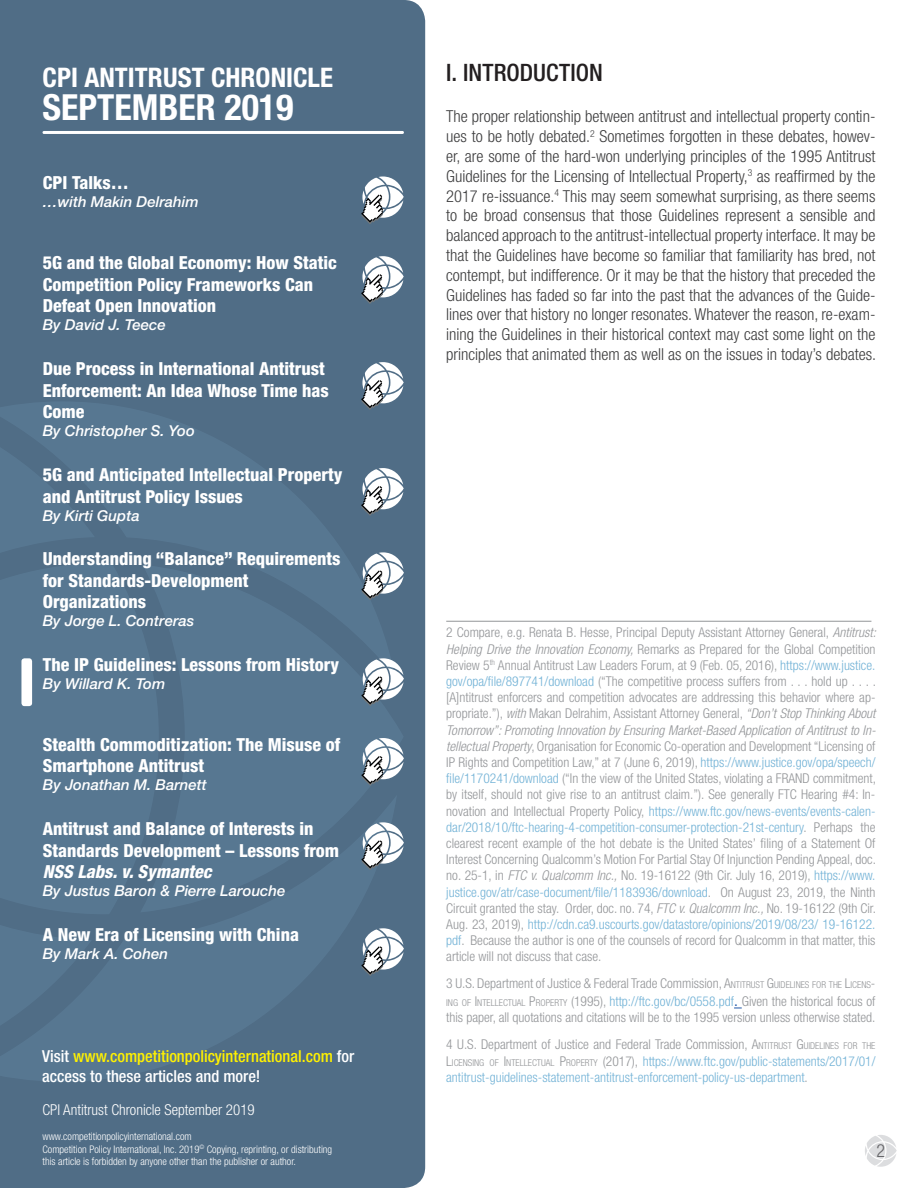
<style>
.page{position:relative;width:918px;height:1188px;background:#fff}
.page>*{position:absolute;margin:0;border:0;box-sizing:border-box;transform-origin:0 0}
.t1{font:700 condensed 36px "Helvetica Neue LT Std";color:#fff}
.t2{font:700 condensed 27px "Helvetica Neue LT Std";color:#fff}
.t3{font:500 condensed 24px "Helvetica Neue LT Std";letter-spacing:.005em;color:#231f20}
.t4{font:800 condensed 18px/21.6px "Helvetica Neue LT Std";color:#fff}
.t5{font:italic 800 condensed 18px "Helvetica Neue LT Std";color:#fff}
.t6{font:300 condensed 18px "Helvetica Neue LT Std";color:#636366}
.t7{font:300 condensed 16.5px/19.8px "Helvetica Neue LT Std";color:#3e3e3f;text-align:justify}
.t8{font:500 condensed 16.5px/19.8px "Helvetica Neue LT Std";color:#fff101}
.t9{font:italic 500 15px "Helvetica Neue LT Std";color:#fff}
.t10{font:300 condensed 15px "Helvetica Neue LT Std";color:#fff}
.t11{font:300 condensed 13.5px/16.2px "Helvetica Neue LT Std";color:#939598}
.t12{font:300 condensed 13.5px/16.2px "Helvetica Neue LT Std";color:#72b2d6}
.t13{font:300 condensed 10.5px/12.6px "Helvetica Neue LT Std";color:#fff}
.s1{color:#fff}
.s2{font-style:italic}
.s3{color:#72b2d6}
.s4{font-style:inherit}
.s5{font-size:9.45px}
.s6{font-family:"Calibri";font-weight:400;font-stretch:normal;font-size:15px;color:#1e56a6}
.s7{color:#939598}
.s8{font-size:9.45px;color:#939598}
</style>
<div class="page">
<div style="left:0;top:0;width:425px;height:1188px;background:#506d86"></div>
<svg style="left:865px;top:1135px;width:32px;height:32px"></svg>
<div style="left:0;top:677px;width:140px;height:118px;background:#577791"></div>
<svg style="left:0;top:795px;width:397px;height:287px;background:#54728c"></svg>
<svg style="left:0;top:401px;width:395px;height:276px;background:#53728c"></svg>
<svg style="left:140px;top:565px;width:264px;height:347px;background:#55748e"></svg>
<svg style="left:0;top:421px;width:95px;height:292px;background:#55748e"></svg>
<svg style="left:0;top:768px;width:92px;height:289px;background:#55748e"></svg>
<hr style="left:43px;top:131px;width:361px;height:3px;background:#fff;border-radius:2px">
<hr style="left:446px;top:621px;width:425px;height:1px;background:#939598">
<div style="left:21px;top:658px;width:11px;height:48px;background:#fff;border-radius:3px"></div>
<svg style="left:361px;top:176px;width:43px;height:48px"></svg>
<svg style="left:361px;top:256px;width:43px;height:48px"></svg>
<svg style="left:361px;top:362px;width:43px;height:48px"></svg>
<svg style="left:361px;top:468px;width:43px;height:48px"></svg>
<svg style="left:361px;top:552px;width:43px;height:48px"></svg>
<svg style="left:361px;top:658px;width:43px;height:48px"></svg>
<svg style="left:361px;top:738px;width:43px;height:48px"></svg>
<svg style="left:361px;top:822px;width:43px;height:48px"></svg>
<svg style="left:361px;top:928px;width:43px;height:48px"></svg>
<h2 class="t2" style="left:43px;top:61px;width:292px">CPI ANTITRUST CHRONICLE</h2>
<h1 class="t1" style="left:43px;top:86px;width:253px">SEPTEMBER 2019</h1>
<h3 class="t4" style="left:43px;top:172px;width:88px">CPI Talks…</h3>
<p class="t9" style="left:43px;top:193px;width:158px">…with Makin Delrahim</p>
<h3 class="t4" style="left:43px;top:252px;width:296px">5G and the Global Economy: How Static<br>Competition Policy Frameworks Can<br>Defeat Open Innovation</h3>
<p class="t9" style="left:43px;top:316px;width:125px">By David J. Teece</p>
<h3 class="t4" style="left:43px;top:357px;width:288px">Due Process in International Antitrust<br>Enforcement: An Idea Whose Time has<br>Come</h3>
<p class="t9" style="left:43px;top:422px;width:154px">By Christopher S. Yoo</p>
<h3 class="t4" style="left:43px;top:463px;width:301px">5G and Anticipated Intellectual Property and Antitrust Policy Issues</h3>
<p class="t9" style="left:43px;top:506px;width:98px">By Kirti Gupta</p>
<h3 class="t4" style="left:43px;top:548px;width:299px">Understanding “Balance” Requirements for Standards-Development<br>Organizations</h3>
<p class="t9" style="left:43px;top:612px;width:153px">By Jorge L. Contreras</p>
<h3 class="t4" style="left:43px;top:654px;width:298px">The IP Guidelines: Lessons from History</h3>
<p class="t9" style="left:43px;top:675px;width:124px">By Willard K. Tom</p>
<h3 class="t4" style="left:43px;top:733px;width:299px">Stealth Commoditization: The Misuse of<br>Smartphone Antitrust</h3>
<p class="t9" style="left:43px;top:776px;width:165px">By Jonathan M. Barnett</p>
<h3 class="t4" style="left:43px;top:818px;width:298px">Antitrust and Balance of Interests in<br>Standards Development – Lessons from</h3>
<h3 class="t5" style="left:43px;top:861px;width:170px">NSS Labs. v. Symantec</h3>
<p class="t9" style="left:43px;top:882px;width:244px">By Justus Baron &amp; Pierre Larouche</p>
<h3 class="t4" style="left:43px;top:924px;width:258px">A New Era of Licensing with China</h3>
<p class="t9" style="left:43px;top:945px;width:127px">By Mark A. Cohen</p>
<p class="t8" style="left:42px;top:1046px;width:313px"><span class="s1">Visit</span> www.competitionpolicyinternational.com <span class="s1">for access to these articles and more!</span></p>
<p class="t10" style="left:43px;top:1101px;width:214px">CPI Antitrust Chronicle September 2019</p>
<p class="t13" style="left:43px;top:1130px;width:291px">www.competitionpolicyinternational.com<br>Competition Policy International, Inc. 2019<sup>©</sup> Copying, reprinting, or distributing this article is forbidden by anyone other than the publisher or author.</p>
<h3 class="t3" style="left:446px;top:58px;width:158px">I. INTRODUCTION</h3>
<p class="t7" style="left:446px;top:106px;width:431px">The proper relationship between antitrust and intellectual property contin&shy;ues to be hotly debated.<sup>2</sup> Sometimes forgotten in these debates, howev&shy;er, are some of the hard-won underlying principles of the 1995 Antitrust Guidelines for the Licensing of Intellectual Property,<sup>3</sup> as reaffirmed by the 2017 re-issuance.<sup>4</sup> This may seem somewhat surprising, as there seems to be broad consensus that those Guidelines represent a sensible and balanced approach to the antitrust-intellectual property interface. It may be that the Guidelines have become so familiar that familiarity has bred, not contempt, but indifference. Or it may be that the history that preceded the Guidelines has faded so far into the past that the advances of the Guide&shy;lines over that history no longer resonates. Whatever the reason, re-exam&shy;ining the Guidelines in their historical context may cast some light on the principles that animated them as well as on the issues in today’s debates.</p>
<p class="t11" style="left:446px;top:624px;width:431px;text-align:justify">2 Compare, e.g. Renata B. Hesse, Principal Deputy Assistant Attorney General, <span class="s2">Antitrust:<br>Helping Drive the Innovation Economy,</span> Remarks as Prepared for the Global Competition Review 5<sup>th</sup> Annual Antitrust Law Leaders Forum, at 9 (Feb. 05, 2016), <span class="s3">https://www.justice. gov/opa/file/897741/download</span> (“The competitive process suffers from . . . hold up . . . . [A]ntitrust enforcers and competition advocates are addressing this behavior where ap&shy;propriate.”), <span class="s2">with</span> Makan Delrahim, Assistant Attorney General, <span class="s2">“Don’t Stop Thinking About Tomorrow”: Promoting Innovation by Ensuring Market-Based Application of Antitrust to In&shy;tellectual Property</span>, Organisation for Economic Co-operation and Development “Licensing of IP Rights and Competition Law,” at 7 (June 6, 2019), <span class="s3">https://www.justice.gov/opa/speech/ file/1170241/download</span> (“In the view of the United States, violating a FRAND commitment, by itself, should not give rise to an antitrust claim.”). See generally FTC Hearing #4: In&shy;novation and Intellectual Property Policy, <span class="s3">https://www.ftc.gov/news-events/events-calen&shy;dar/2018/10/ftc-hearing-4-competition-consumer-protection-21st-century</span>. Perhaps the clearest recent example of the hot debate is the United States’ filing of a Statement Of Interest Concerning Qualcomm’s Motion For Partial Stay Of Injunction Pending Appeal, doc. no. 25-1, in <span class="s2">FTC v. Qualcomm Inc.,</span> No. 19-16122 (9th Cir. July 16, 2019), <span class="s3">https://www. justice.gov/atr/case-document/file/1183936/download</span>. On August 23, 2019, the Ninth Circuit granted the stay. Order, doc. no. 74, <span class="s2">FTC v. Qualcomm Inc.,</span> No. 19-16122 (9th Cir.<br>Aug. 23, 2019), <span class="s3">http://cdn.ca9.uscourts.gov/datastore/opinions/2019/08/23/ 19-16122. pdf</span>. Because the author is one of the counsels of record for Qualcomm in that matter, this article will not discuss that case.</p>
<p class="t11" style="left:446px;top:974px;width:431px;line-height:18px">3 U.S. Department of Justice &amp; Federal Trade Commission, <span class="s4">A</span><span class="s5">NTITRUST</span> <span class="s4">G</span><span class="s5">UIDELINES FOR THE</span> <span class="s4">L</span><span class="s5">ICENS</span><span class="s4">-<br></span><span class="s5">ING OF</span> <span class="s4">I</span> <span class="s5">NTELLECTUAL</span> <span class="s4">P</span><span class="s5">ROPERTY</span> (1995), <span class="s3">http://ftc.gov/bc/0558.pdf</span><span class="s6">.</span> Given the historical focus of</p>
<p class="t11" style="left:446px;top:1004px;width:431px;line-height:26.8px">this paper, all quotations and citations will be to the 1995 version unless otherwise stated.<br>4 U.S. Department of Justice and Federal Trade Commission, <span class="s4">A</span><span class="s5">NTITRUST</span> <span class="s4">G</span><span class="s5">UIDELINES FOR THE</span></p>
<p class="t12" style="left:446px;top:1053px;width:431px"><span class="s7">L</span><span class="s8">ICENSING OF</span> <span class="s7">I</span> <span class="s8">NTELLECTUAL</span> <span class="s7">P</span><span class="s8">ROPERTY</span> <span class="s7">(2017),</span> https://www.ftc.gov/public-statements/2017/01/ antitrust-guidelines-statement-antitrust-enforcement-policy-us-department<span class="s7">.</span></p>
<h3 class="t6" style="left:876px;top:1141px;width:10px">2</h3>
</div>
